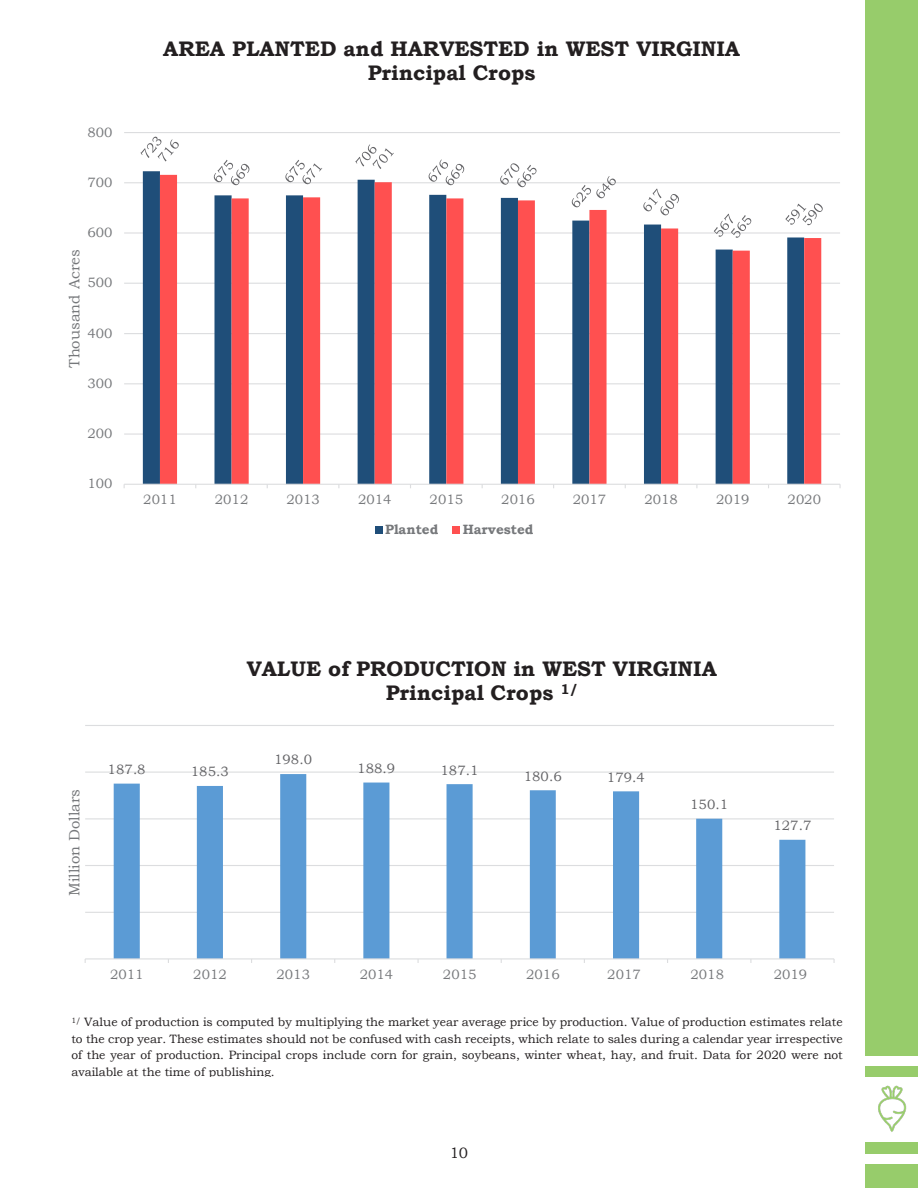
<style>
.page{position:relative;width:918px;height:1188px;background:#fff}
.page>*{position:absolute;margin:0;border:0;box-sizing:border-box;transform-origin:0 0}
.t1{font:700 21px/24.6px "Bookman Old Style";color:#231f20;text-align:center}
.t2{font:15px "Bookman Old Style";color:#76787b}
.t3{font:15px "Bookman Old Style";color:#231f20}
.t4{font:13.5px "Bookman Old Style";letter-spacing:.005em;color:#76787b}
.t5{font:13.5px "Bookman Old Style";letter-spacing:.005em;color:#636366}
.t6{font:700 13.5px "Bookman Old Style";color:#76787b}
.t7{font:12px/16.5px "Bookman Old Style";color:#231f20;text-align:justify}
</style>
<div class="page">
<hr style="left:124px;top:433px;width:716px;height:2px;background:#dcdddf">
<hr style="left:124px;top:383px;width:716px;height:1px;background:#dcdddf">
<hr style="left:124px;top:333px;width:716px;height:1px;background:#dcdddf">
<hr style="left:124px;top:283px;width:716px;height:1px;background:#dcdddf">
<hr style="left:124px;top:232px;width:716px;height:2px;background:#dcdddf">
<hr style="left:124px;top:182px;width:716px;height:1px;background:#dcdddf">
<hr style="left:124px;top:132px;width:716px;height:1px;background:#dcdddf">
<svg style="left:143px;top:171px;width:34px;height:313px;background:#23507a"></svg>
<svg style="left:160px;top:175px;width:661px;height:309px"></svg>
<hr style="left:124px;top:484px;width:716px;height:1px;background:#dcdddf">
<svg style="left:141px;top:137px;width:38px;height:25px"></svg>
<svg style="left:214px;top:160px;width:35px;height:25px"></svg>
<svg style="left:285px;top:160px;width:37px;height:24px"></svg>
<svg style="left:355px;top:144px;width:39px;height:25px"></svg>
<svg style="left:429px;top:159px;width:35px;height:26px"></svg>
<svg style="left:500px;top:163px;width:37px;height:24px"></svg>
<svg style="left:572px;top:176px;width:44px;height:31px"></svg>
<svg style="left:643px;top:189px;width:36px;height:26px"></svg>
<svg style="left:714px;top:214px;width:37px;height:24px"></svg>
<svg style="left:785px;top:204px;width:38px;height:21px"></svg>
<div style="left:375px;top:526px;width:7px;height:7px;background:#1f4e79"></div>
<div style="left:453px;top:526px;width:7px;height:7px;background:#ff5050"></div>
<hr style="left:85px;top:912px;width:749px;height:1px;background:#dcdddf">
<hr style="left:85px;top:865px;width:749px;height:1px;background:#dcdddf">
<hr style="left:85px;top:818px;width:749px;height:1px;background:#dcdddf">
<hr style="left:85px;top:772px;width:749px;height:1px;background:#dcdddf">
<hr style="left:85px;top:725px;width:749px;height:1px;background:#dcdddf">
<svg style="left:114px;top:774px;width:691px;height:184px"></svg>
<hr style="left:85px;top:958px;width:749px;height:1px;background:#dcdddf">
<div style="left:866px;top:0;width:52px;height:1077px;background:#97cc6b"></div>
<img style="left:878px;top:1085px;width:29px;height:47px">
<div style="left:866px;top:1143px;width:52px;height:45px;background:#97cc6b"></div>
<div style="left:865px;top:1154px;width:53px;height:9px;background:#fff"></div>
<div style="left:864px;top:1056px;width:54px;height:9px;background:#fff"></div>
<p class="t4" style="left:87px;top:123px;width:27px">800</p>
<p class="t4" style="left:87px;top:174px;width:27px">700</p>
<p class="t2" style="left:65px;top:368px;width:120px;rotate:-90deg">Thousand Acres</p>
<p class="t4" style="left:87px;top:224px;width:27px">600</p>
<p class="t4" style="left:87px;top:274px;width:27px">500</p>
<p class="t4" style="left:87px;top:324px;width:27px">400</p>
<p class="t4" style="left:87px;top:374px;width:27px">300</p>
<p class="t4" style="left:87px;top:425px;width:27px">200</p>
<p class="t4" style="left:87px;top:475px;width:27px">100</p>
<h1 class="t1" style="left:163px;top:36px;width:578px">AREA PLANTED and HARVESTED in WEST VIRGINIA<br>Principal Crops</h1>
<p class="t4" style="left:143px;top:491px;width:35px">2011</p>
<p class="t4" style="left:215px;top:491px;width:35px">2012</p>
<p class="t4" style="left:286px;top:491px;width:35px">2013</p>
<p class="t4" style="left:358px;top:491px;width:35px">2014</p>
<p class="t4" style="left:430px;top:491px;width:35px">2015</p>
<p class="t4" style="left:501px;top:491px;width:35px">2016</p>
<p class="t4" style="left:573px;top:491px;width:35px">2017</p>
<p class="t4" style="left:644px;top:491px;width:35px">2018</p>
<p class="t4" style="left:716px;top:491px;width:35px">2019</p>
<p class="t4" style="left:788px;top:491px;width:35px">2020</p>
<p class="t6" style="left:385px;top:520px;width:55px">Planted</p>
<p class="t6" style="left:463px;top:520px;width:72px">Harvested</p>
<p class="t2" style="left:65px;top:896px;width:109px;rotate:-90deg">Million Dollars</p>
<h1 class="t1" style="left:247px;top:656px;width:472px">VALUE of PRODUCTION in WEST VIRGINIA<br>Principal Crops <sup>1/</sup></h1>
<p class="t5" style="left:108px;top:760px;width:40px">187.8</p>
<p class="t5" style="left:191px;top:763px;width:40px">185.3</p>
<p class="t5" style="left:274px;top:751px;width:40px">198.0</p>
<p class="t5" style="left:357px;top:759px;width:40px">188.9</p>
<p class="t5" style="left:441px;top:761px;width:40px">187.1</p>
<p class="t5" style="left:524px;top:767px;width:40px">180.6</p>
<p class="t5" style="left:607px;top:768px;width:40px">179.4</p>
<p class="t5" style="left:690px;top:796px;width:40px">150.1</p>
<p class="t5" style="left:773px;top:817px;width:40px">127.7</p>
<p class="t4" style="left:110px;top:966px;width:35px">2011</p>
<p class="t4" style="left:193px;top:966px;width:35px">2012</p>
<p class="t4" style="left:277px;top:966px;width:35px">2013</p>
<p class="t4" style="left:360px;top:966px;width:35px">2014</p>
<p class="t4" style="left:443px;top:966px;width:35px">2015</p>
<p class="t4" style="left:526px;top:966px;width:35px">2016</p>
<p class="t4" style="left:607px;top:966px;width:35px">2017</p>
<p class="t4" style="left:690px;top:966px;width:35px">2018</p>
<p class="t4" style="left:774px;top:966px;width:35px">2019</p>
<p class="t7" style="left:71px;top:1014px;width:773px"><sup>1/</sup> Value of production is computed by multiplying the market year average price by production. Value of production estimates relate to the crop year. These estimates should not be confused with cash receipts, which relate to sales during a calendar year irrespective of the year of production. Principal crops include corn for grain, soybeans, winter wheat, hay, and fruit. Data for 2020 were not available at the time of publishing.</p>
<p class="t3" style="left:450px;top:1143px;width:20px">10</p>
</div>
